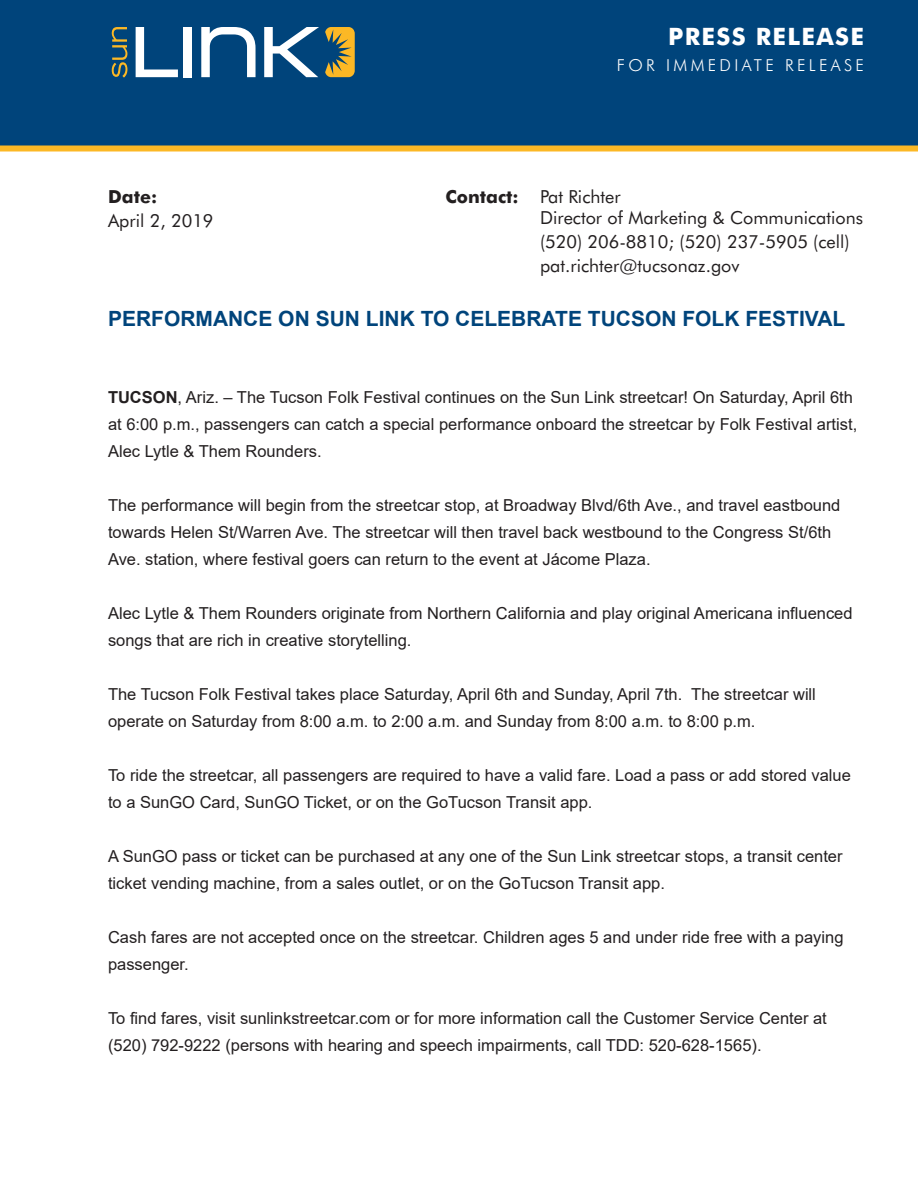
<style>
.page{position:relative;width:918px;height:1188px;background:#fff}
.page>*{position:absolute;margin:0;border:0;box-sizing:border-box;transform-origin:0 0}
.t1{font:700 24px "Futura BT";letter-spacing:.055em;color:#fff}
.t2{font:700 21px "Arial";color:#00447b}
.t3{font:18px/21.6px "Futura BT";color:#231f20}
.t4{font:700 18px "Futura BT";color:#231f20}
.t5{font:16.5px/27px "Arial";color:#231f20}
.t6{font:300 16.5px "Futura BT";letter-spacing:.2em;color:#fff}
.s1{font-weight:700}
</style>
<div class="page">
<div style="left:0;top:0;width:918px;height:149px;background:#00447b"></div>
<div style="left:0;top:146px;width:918px;height:6px;background:#fcb825"></div>
<svg style="left:325px;top:27px;width:30px;height:50px"></svg>
<svg style="left:112px;top:27px;width:15px;height:51px"></svg>
<svg style="left:136px;top:27px;width:42px;height:50px"></svg>
<div style="left:183px;top:27px;width:8px;height:50px;background:#fff"></div>
<svg style="left:201px;top:27px;width:55px;height:50px"></svg>
<svg style="left:264px;top:27px;width:55px;height:50px"></svg>
<p class="t4" style="left:108px;top:185px;width:51px">Date:</p>
<p class="t3" style="left:108px;top:209px;width:107px">April 2, 2019</p>
<h1 class="t1" style="left:668px;top:22px;width:197px">PRESS RELEASE</h1>
<p class="t6" style="left:617px;top:55px;width:249px">FOR IMMEDIATE RELEASE</p>
<p class="t3" style="left:540px;top:185px;width:325px;text-indent:-94px"><span class="s1">Contact:</span> Pat Richter<br>Director of Marketing &amp; Communications</p>
<p class="t3" style="left:540px;top:230px;width:311px;line-height:24px">(520) 206-8810; (520) 237-5905 (cell) pat.richter@tucsonaz.gov</p>
<p class="t2" style="left:108px;top:303px;width:739px">PERFORMANCE ON SUN LINK TO CELEBRATE TUCSON FOLK FESTIVAL</p>
<p class="t5" style="left:108px;top:384px;width:751px"><span class="s1">TUCSON</span>, Ariz. – The Tucson Folk Festival continues on the Sun Link streetcar! On Saturday, April 6th at 6:00 p.m., passengers can catch a special performance onboard the streetcar by Folk Festival artist,<br>Alec Lytle &amp; Them Rounders.</p>
<p class="t5" style="left:108px;top:492px;width:734px">The performance will begin from the streetcar stop, at Broadway Blvd/6th Ave., and travel eastbound towards Helen St/Warren Ave. The streetcar will then travel back westbound to the Congress St/6th<br>Ave. station, where festival goers can return to the event at Jácome Plaza.</p>
<p class="t5" style="left:108px;top:600px;width:746px">Alec Lytle &amp; Them Rounders originate from Northern California and play original Americana influenced songs that are rich in creative storytelling.</p>
<p class="t5" style="left:108px;top:681px;width:709px">The Tucson Folk Festival takes place Saturday, April 6th and Sunday, April 7th. The streetcar will operate on Saturday from 8:00 a.m. to 2:00 a.m. and Sunday from 8:00 a.m. to 8:00 p.m.</p>
<p class="t5" style="left:108px;top:762px;width:744px">To ride the streetcar, all passengers are required to have a valid fare. Load a pass or add stored value to a SunGO Card, SunGO Ticket, or on the GoTucson Transit app.</p>
<p class="t5" style="left:108px;top:843px;width:736px">A SunGO pass or ticket can be purchased at any one of the Sun Link streetcar stops, a transit center ticket vending machine, from a sales outlet, or on the GoTucson Transit app.</p>
<p class="t5" style="left:108px;top:924px;width:737px">Cash fares are not accepted once on the streetcar. Children ages 5 and under ride free with a paying passenger.</p>
<p class="t5" style="left:108px;top:1005px;width:720px">To find fares, visit sunlinkstreetcar.com or for more information call the Customer Service Center at (520) 792-9222 (persons with hearing and speech impairments, call TDD: 520-628-1565).</p>
</div>
